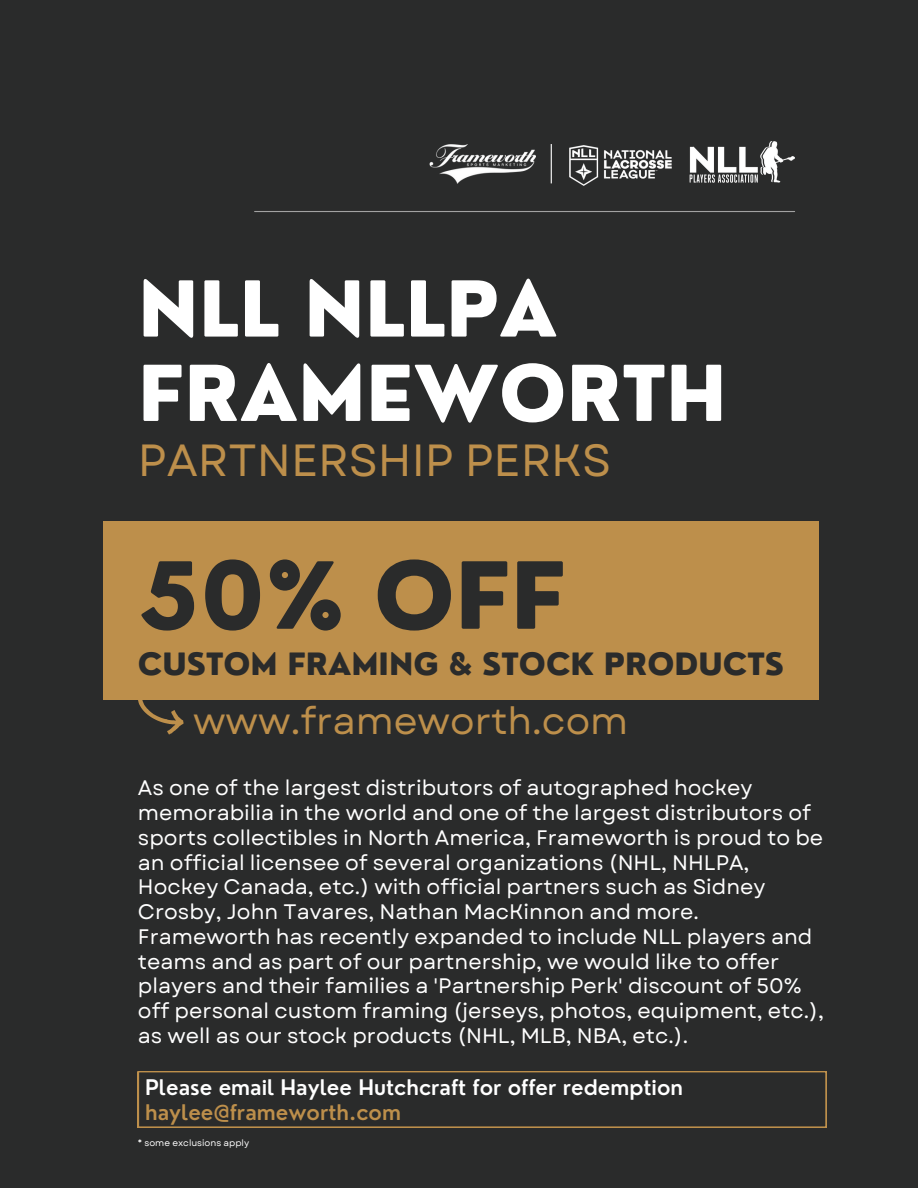
<style>
.page{position:relative;width:918px;height:1188px;background:#2a2b2b}
.page>*{position:absolute;margin:0;border:0;box-sizing:border-box;transform-origin:0 0}
.t1{font:800 90px "Nourd";color:#2a2b2b}
.t2{font:800 75px/84.3px "Nourd";color:#fff}
.t3{font:45px "Garet";color:#bd8f4b}
.t4{font:37.5px "Garet";color:#bd8f4b}
.t5{font:800 30px "Nourd";color:#2a2b2b}
.t6{font:21px/24.8px "Garet";color:#fff}
.t7{font:600 21px "Nourd";color:#fff}
.t8{font:600 21px "Nourd";color:#bd8f4b}
.t9{font:9px "Garet";color:#fff}
</style>
<div class="page">
<hr style="left:255px;top:211px;width:540px;height:1px;background:#fff">
<img style="left:569px;top:145px;width:103px;height:41px">
<img style="left:429px;top:144px;width:107px;height:40px">
<hr style="left:551px;top:144px;width:1px;height:39px;background:#fff">
<img style="left:689px;top:141px;width:106px;height:42px">
<svg style="left:138px;top:1071px;width:688px;height:57px"></svg>
<svg style="left:138px;top:700px;width:46px;height:34px"></svg>
<div style="left:103px;top:521px;width:715px;height:179px;background:#bd8f4b"></div>
<h2 class="t2" style="left:138px;top:266px;width:590px">NLL NLLPA<br>FRAMEWORTH</h2>
<h3 class="t3" style="left:138px;top:428px;width:475px">PARTNERSHIP PERKS</h3>
<h1 class="t1" style="left:138px;top:539px;width:430px">50% OFF</h1>
<h3 class="t5" style="left:138px;top:645px;width:648px">CUSTOM FRAMING &amp; STOCK PRODUCTS</h3>
<h3 class="t4" style="left:193px;top:694px;width:437px">www.frameworth.com</h3>
<p class="t6" style="left:138px;top:776px;width:688px">As one of the largest distributors of autographed hockey memorabilia in the world and one of the largest distributors of sports collectibles in North America, Frameworth is proud to be an official licensee of several organizations (NHL, NHLPA, Hockey Canada, etc.) with official partners such as Sidney Crosby, John Tavares, Nathan MacKinnon and more.<br>Frameworth has recently expanded to include NLL players and teams and as part of our partnership, we would like to offer players and their families a 'Partnership Perk' discount of 50% off personal custom framing (jerseys, photos, equipment, etc.), as well as our stock products (NHL, MLB, NBA, etc.).</p>
<p class="t7" style="left:145px;top:1074px;width:540px">Please email Haylee Hutchcraft for offer redemption</p>
<p class="t8" style="left:145px;top:1099px;width:257px">haylee@frameworth.com</p>
<p class="t9" style="left:138px;top:1137px;width:113px">* some exclusions apply</p>
</div>
